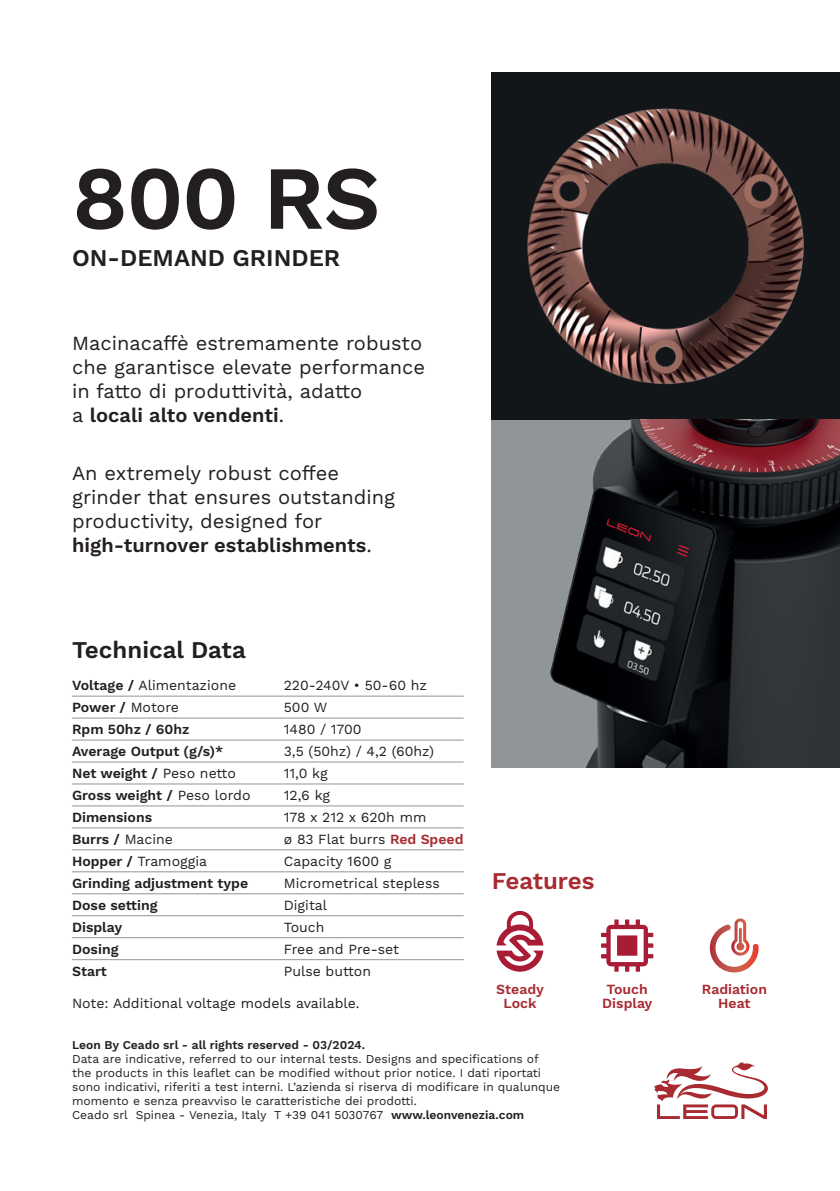
<style>
.page{position:relative;width:840px;height:1191px;background:#fff}
.page>*{position:absolute;margin:0;border:0;box-sizing:border-box;transform-origin:0 0}
.t1{font:600 90px "Work Sans";color:#231f20}
.t2{font:600 24px "Work Sans";color:#231f20}
.t3{font:600 24px "Work Sans";color:#a72b30}
.t4{font:20px/24px "Work Sans";color:#231f20}
.t5{font:14px/22px "Work Sans";color:#231f20}
.t6{font:600 14px/22px "Work Sans";color:#231f20}
.t7{font:600 14px/14px "Work Sans";color:#a72b30;text-align:center}
.t8{font:12px/14px "Work Sans";color:#231f20}
.t9{font:600 12px "Work Sans";color:#231f20}
.s1{font-weight:600}
.s2{font-weight:400}
.s3{font-weight:600;color:#a72b30}
</style>
<div class="page">
<svg style="left:654px;top:1062px;width:114px;height:57px"></svg>
<svg style="left:496px;top:911px;width:47px;height:61px"></svg>
<svg style="left:709px;top:918px;width:49px;height:55px"></svg>
<svg style="left:601px;top:919px;width:52px;height:52px"></svg>
<div style="left:616px;top:935px;width:21px;height:20px;background:#a91c36"></div>
<img style="left:491px;top:72px;width:348px;height:348px">
<hr style="left:72px;top:696px;width:391px;height:1px;background:#909597">
<hr style="left:72px;top:717px;width:391px;height:1px;background:#909597">
<hr style="left:72px;top:739px;width:391px;height:1px;background:#909597">
<hr style="left:72px;top:761px;width:391px;height:1px;background:#909597">
<hr style="left:72px;top:783px;width:391px;height:1px;background:#909597">
<hr style="left:72px;top:805px;width:391px;height:1px;background:#909597">
<hr style="left:72px;top:827px;width:391px;height:1px;background:#909597">
<hr style="left:72px;top:849px;width:391px;height:1px;background:#909597">
<hr style="left:72px;top:871px;width:391px;height:1px;background:#909597">
<hr style="left:72px;top:893px;width:391px;height:1px;background:#909597">
<hr style="left:72px;top:915px;width:391px;height:1px;background:#909597">
<hr style="left:72px;top:937px;width:391px;height:1px;background:#909597">
<hr style="left:72px;top:959px;width:391px;height:1px;background:#909597">
<div style="left:491px;top:420px;width:348px;height:347px;background:#909597"></div>
<img style="left:550px;top:420px;width:289px;height:347px">
<h1 class="t1" style="left:72px;top:146px;width:310px">800 RS</h1>
<h2 class="t2" style="left:72px;top:243px;width:269px">ON-DEMAND GRINDER</h2>
<h3 class="t4" style="left:72px;top:332px;width:354px">Macinacaffè estremamente robusto che garantisce elevate performance in fatto di produttività, adatto<br>a <span class="s1">locali alto vendenti</span>.</h3>
<h3 class="t4" style="left:72px;top:462px;width:324px">An extremely robust coffee grinder that ensures outstanding productivity, designed for <span class="s1">high-turnover establishments</span>.</h3>
<h2 class="t2" style="left:72px;top:636px;width:175px">Technical Data</h2>
<p class="t6" style="left:72px;top:675px;width:180px">Voltage / <span class="s2">Alimentazione<br></span>Power / <span class="s2">Motore<br></span>Rpm 50hz / 60hz<br>Average Output (g/s)*<br>Net weight / <span class="s2">Peso netto<br></span>Gross weight / <span class="s2">Peso lordo<br></span>Dimensions<br>Burrs / <span class="s2">Macine<br></span>Hopper / <span class="s2">Tramoggia<br></span>Grinding adjustment type<br>Dose setting<br>Display<br>Dosing<br>Start</p>
<p class="t5" style="left:72px;top:993px;width:289px">Note: Additional voltage models available.</p>
<p class="t9" style="left:72px;top:1037px;width:294px">Leon By Ceado srl - all rights reserved - 03/2024.</p>
<p class="t8" style="left:72px;top:1052px;width:489px">Data are indicative, referred to our internal tests. Designs and specifications of the products in this leaflet can be modified without prior notice. I dati riportati sono indicativi, riferiti a test interni. L’azienda si riserva di modificare in qualunque momento e senza preavviso le caratteristiche dei prodotti.<br>Ceado srl Spinea - Venezia, Italy T +39 041 5030767 <span class="s1">www.leonvenezia.com</span></p>
<p class="t5" style="left:284px;top:675px;width:181px">220-240V • 50-60 hz<br>500 W<br>1480 / 1700<br>3,5 (50hz) / 4,2 (60hz)<br>11,0 kg<br>12,6 kg<br>178 x 212 x 620h mm<br>ø 83 Flat burrs <span class="s3">Red Speed<br></span>Capacity 1600 g<br>Micrometrical stepless<br>Digital<br>Touch<br>Free and Pre-set<br>Pulse button</p>
<h2 class="t3" style="left:491px;top:866px;width:104px">Features</h2>
<p class="t7" style="left:496px;top:983px;width:49px">Steady<br>Lock</p>
<p class="t7" style="left:701px;top:983px;width:67px">Radiation<br>Heat</p>
<p class="t7" style="left:602px;top:983px;width:52px">Touch<br>Display</p>
</div>
